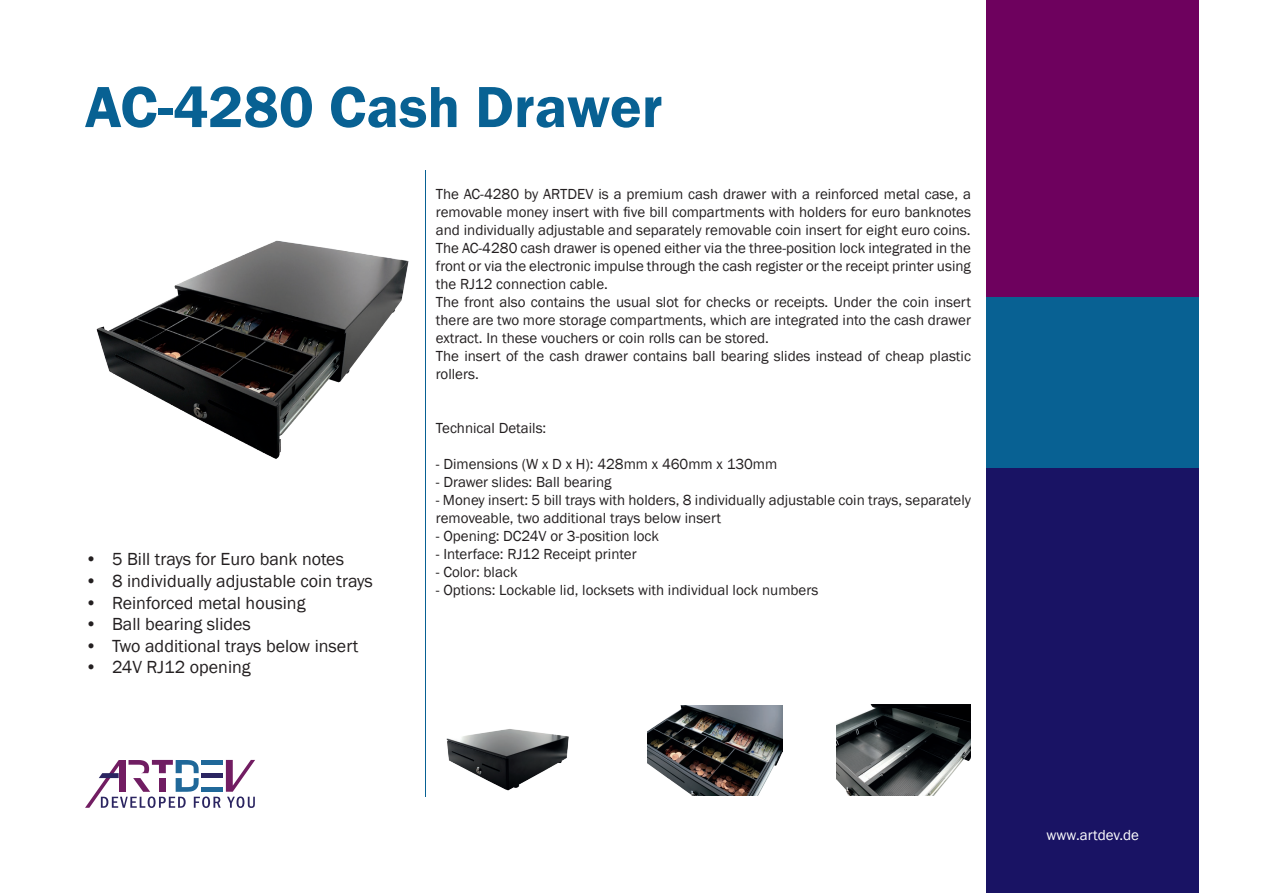
<style>
.page{position:relative;width:1263px;height:893px;background:#fff}
.page>*{position:absolute;margin:0;border:0;box-sizing:border-box;transform-origin:0 0}
.t1{font:600 60px "Franklin Gothic";color:#086193}
.t2{font:18px "Franklin Gothic";color:#231f20}
.t3{font:15px/18px "Franklin Gothic";color:#231f20}
.t4{font:15px "Franklin Gothic";color:#fff}
</style>
<div class="page">
<div style="left:986px;top:0;width:213px;height:298px;background:#6e015e"></div>
<div style="left:986px;top:468px;width:213px;height:425px;background:#191364"></div>
<div style="left:986px;top:298px;width:213px;height:170px;background:#086193"></div>
<svg style="left:85px;top:760px;width:170px;height:48px"></svg>
<hr style="left:425px;top:170px;width:1px;height:626px;background:#086193">
<img style="left:96px;top:240px;width:313px;height:219px">
<img style="left:446px;top:729px;width:123px;height:62px">
<img style="left:648px;top:706px;width:134px;height:89px">
<img style="left:836px;top:705px;width:135px;height:90px">
<h1 class="t1" style="left:85px;top:70px;width:579px">AC-4280 Cash Drawer</h1>
<p class="t2" style="left:85px;top:548px;width:260px">• 5 Bill trays for Euro bank notes</p>
<p class="t2" style="left:85px;top:570px;width:289px">• 8 individually adjustable coin trays</p>
<p class="t2" style="left:85px;top:591px;width:222px">• Reinforced metal housing</p>
<p class="t2" style="left:85px;top:613px;width:167px">• Ball bearing slides</p>
<p class="t2" style="left:85px;top:635px;width:275px">• Two additional trays below insert</p>
<p class="t2" style="left:85px;top:656px;width:167px">• 24V RJ12 opening</p>
<p class="t3" style="left:436px;top:185px;width:537px">The AC-4280 by ARTDEV is a premium cash drawer with a reinforced metal case, a removable money insert with five bill compartments with holders for euro banknotes and individually adjustable and separately removable coin insert for eight euro coins.<br>The AC-4280 cash drawer is opened either via the three-position lock integrated in the front or via the electronic impulse through the cash register or the receipt printer using the RJ12 connection cable.<br>The front also contains the usual slot for checks or receipts. Under the coin insert there are two more storage compartments, which are integrated into the cash drawer extract. In these vouchers or coin rolls can be stored.<br>The insert of the cash drawer contains ball bearing slides instead of cheap plastic rollers.</p>
<p class="t3" style="left:436px;top:419px;width:112px">Technical Details:</p>
<p class="t3" style="left:436px;top:455px;width:343px">- Dimensions (W x D x H): 428mm x 460mm x 130mm</p>
<p class="t3" style="left:436px;top:473px;width:177px">- Drawer slides: Ball bearing</p>
<p class="t3" style="left:436px;top:491px;width:537px">- Money insert: 5 bill trays with holders, 8 individually adjustable coin trays, separately removeable, two additional trays below insert</p>
<p class="t3" style="left:436px;top:527px;width:225px">- Opening: DC24V or 3-position lock</p>
<p class="t3" style="left:436px;top:545px;width:202px">- Interface: RJ12 Receipt printer</p>
<p class="t3" style="left:436px;top:563px;width:83px">- Color: black</p>
<p class="t3" style="left:436px;top:581px;width:384px">- Options: Lockable lid, locksets with individual lock numbers</p>
<p class="t4" style="left:1047px;top:825px;width:94px">www.artdev.de</p>
</div>
